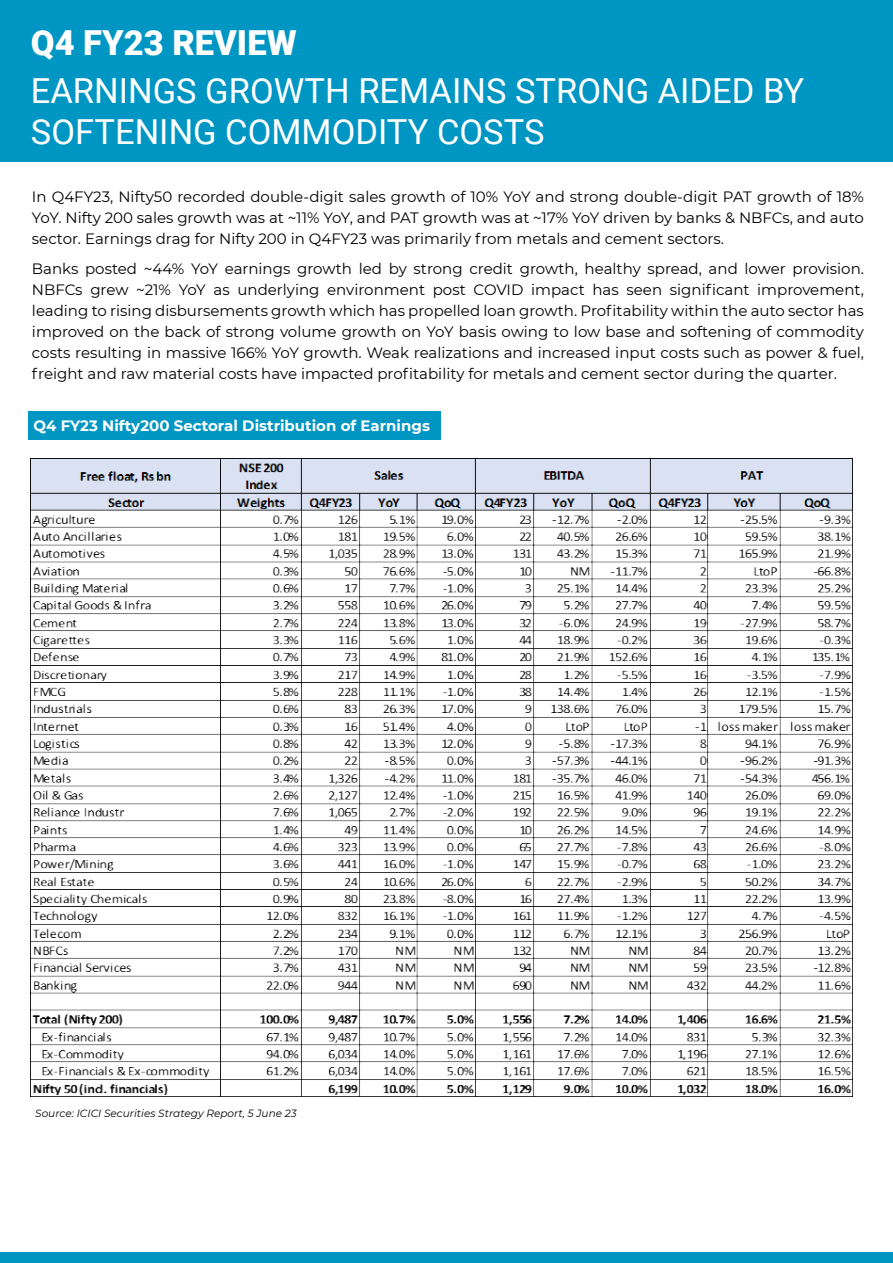
<style>
.page{position:relative;width:893px;height:1263px;background:#fff}
.page>*{position:absolute;margin:0;border:0;box-sizing:border-box;transform-origin:0 0}
.t1{font:34.5px/41.4px "Roboto";color:#fff}
.t2{font:900 34.5px "Roboto";color:#fff}
.t3{font:15px/21px "Montserrat";color:#000;text-align:justify}
.t4{font:700 15px "Montserrat";color:#fff}
.t5{font:italic 10.5px "Montserrat";color:#000}
</style>
<div class="page">
<div style="left:0;top:0;width:893px;height:161px;background:#0096c3"></div>
<div style="left:0;top:1253px;width:893px;height:10px;background:#0096c3"></div>
<div style="left:28px;top:411px;width:413px;height:29px;background:#0096c3"></div>
<img style="left:30px;top:459px;width:823px;height:638px">
<h1 class="t2" style="left:31px;top:19px;width:267px">Q4 FY23 REVIEW</h1>
<h1 class="t1" style="left:31px;top:68px;width:775px">EARNINGS GROWTH REMAINS STRONG AIDED BY<br>SOFTENING COMMODITY COSTS</h1>
<p class="t3" style="left:32px;top:185px;width:833px">In Q4FY23, Nifty50 recorded double-digit sales growth of 10% YoY and strong double-digit PAT growth of 18% YoY. Nifty 200 sales growth was at ~11% YoY, and PAT growth was at ~17% YoY driven by banks &amp; NBFCs, and auto sector. Earnings drag for Nifty 200 in Q4FY23 was primarily from metals and cement sectors.</p>
<p class="t3" style="left:32px;top:257px;width:833px">Banks posted ~44% YoY earnings growth led by strong credit growth, healthy spread, and lower provision.<br>NBFCs grew ~21% YoY as underlying environment post COVID impact has seen significant improvement, leading to rising disbursements growth which has propelled loan growth. Profitability within the auto sector has improved on the back of strong volume growth on YoY basis owing to low base and softening of commodity costs resulting in massive 166% YoY growth. Weak realizations and increased input costs such as power &amp; fuel, freight and raw material costs have impacted profitability for metals and cement sector during the quarter.</p>
<p class="t4" style="left:33px;top:415px;width:398px">Q4 FY23 Nifty200 Sectoral Distribution of Earnings</p>
<p class="t5" style="left:35px;top:1106px;width:263px">Source: ICICI Securities Strategy Report, 5 June 23</p>
</div>
